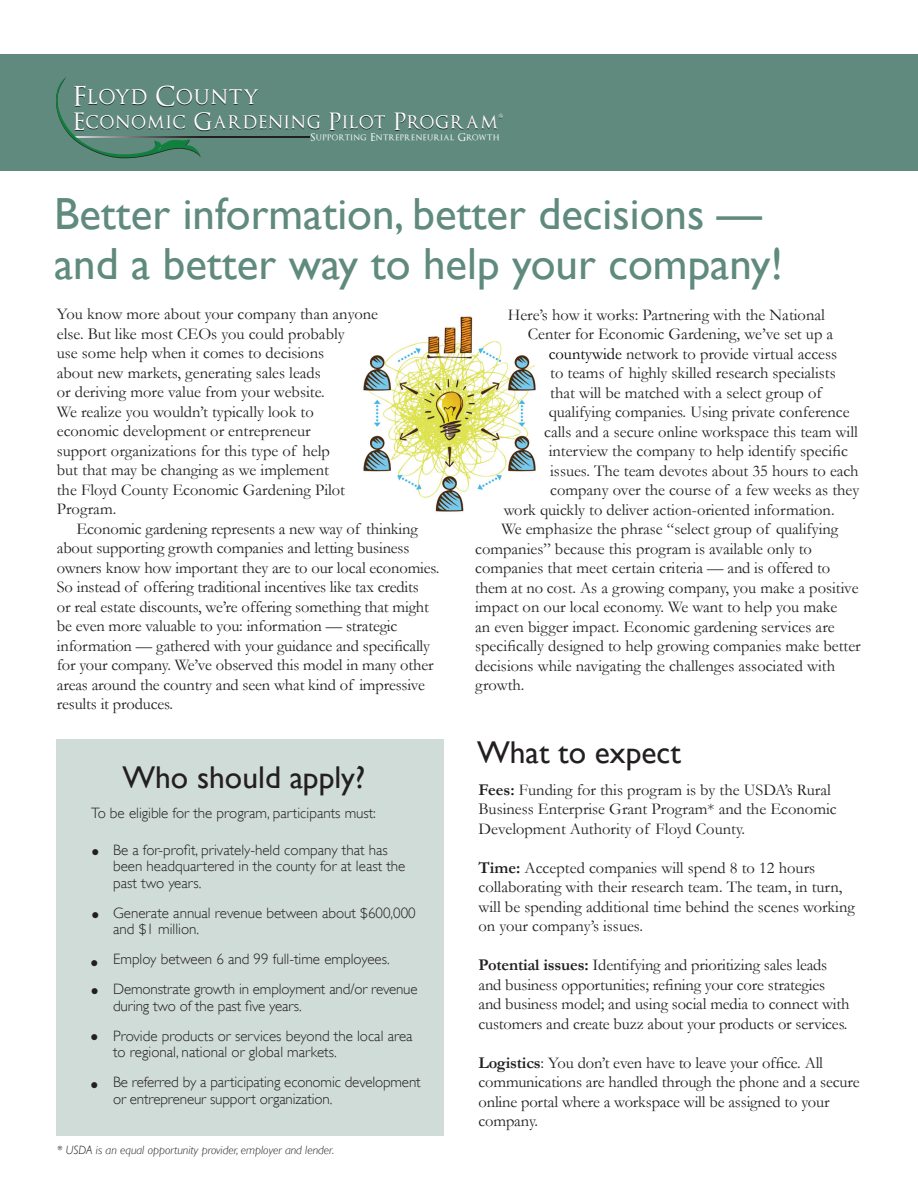
<style>
.page{position:relative;width:918px;height:1188px;background:#fff}
.page>*{position:absolute;margin:0;border:0;box-sizing:border-box;transform-origin:0 0}
.t1{font:45px "Gill Sans";color:#5f8a7d}
.t2{font:31.5px "Gill Sans";color:#231f20}
.t3{font:27px "Optimus Princeps";letter-spacing:.04em;color:#fff}
.t4{font:24px "Garamond";color:#231f20}
.t5{font:23.55px "Optimus Princeps";letter-spacing:.05em;color:#fff}
.t6{font:16.5px/19.5px "Garamond";color:#231f20}
.t7{font:300 15px/16.5px "Gill Sans";color:#231f20}
.t8{font:italic 300 12px "Gill Sans";color:#231f20}
.t9{font:10.5px "Optimus Princeps";letter-spacing:.05em;color:#fff}
.t10{font:6.15px "Optimus Princeps";color:#231f20}
.s1{color:#fff}
.s2{color:#000}
.s3{font-weight:700}
</style>
<div class="page">
<div style="left:56px;top:739px;width:387px;height:397px;background:#d0dcd7"></div>
<div style="left:0;top:54px;width:918px;height:117px;background:#5f8a7d"></div>
<img style="left:363px;top:316px;width:173px;height:196px">
<hr style="left:73px;top:137px;width:236px;height:1px;background:#231f20">
<svg style="left:56px;top:77px;width:145px;height:81px"></svg>
<p class="t3" style="left:73px;top:83px;width:187px">Floyd County</p>
<p class="t5" style="left:73px;top:110px;width:427px">Economic Gardening Pilot Program</p>
<p class="t10" style="left:499px;top:114px;width:6px">®<span class="s1">®</span></p>
<p class="t9" style="left:311px;top:132px;width:190px">Supporting Entrepreneurial Growth</p>
<p class="t1" style="left:54px;top:188px;width:709px">Better information, better decisions —</p>
<p class="t1" style="left:54px;top:237px;width:730px">and a better way to help your company!</p>
<p class="t6" style="left:508px;top:305px;width:319px">Here’s how it works: Partnering with the National</p>
<p class="t6" style="left:528px;top:324px;width:307px">Center for Economic Gardening, we’ve set up a</p>
<p class="t6" style="left:549px;top:344px;width:290px"><span class="s2">countywide</span> network to provide virtual access</p>
<p class="t6" style="left:550px;top:363px;width:287px">to teams of highly skilled research specialists</p>
<p class="t6" style="left:550px;top:383px;width:273px">that will be matched with a select group of</p>
<p class="t6" style="left:549px;top:402px;width:302px">qualifying companies. Using private conference</p>
<p class="t6" style="left:544px;top:422px;width:315px">calls and a secure online workspace this team will</p>
<p class="t6" style="left:549px;top:441px;width:301px">interview the company to help identify specific</p>
<p class="t6" style="left:550px;top:461px;width:310px">issues. The team devotes about 35 hours to each</p>
<p class="t6" style="left:550px;top:480px;width:311px">company over the course of a few weeks as they</p>
<p class="t6" style="left:504px;top:500px;width:332px">work quickly to deliver action-oriented information.</p>
<p class="t6" style="left:475px;top:519px;width:387px;text-indent:26px">We emphasize the phrase “select group of qualifying companies” because this program is available only to companies that meet certain criteria — and is offered to them at no cost. As a growing company, you make a positive impact on our local economy. We want to help you make<br>an even bigger impact. Economic gardening services are specifically designed to help growing companies make better decisions while navigating the challenges associated with growth.</p>
<p class="t6" style="left:57px;top:304px;width:323px">You know more about your company than anyone else. But like most CEOs you could probably<br>use some help when it comes to decisions<br>about new markets, generating sales leads<br>or deriving more value from your website.<br>We realize you wouldn’t typically look to economic development or entrepreneur<br>support organizations for this type of help<br>but that may be changing as we implement<br>the Floyd County Economic Gardening Pilot Program.</p>
<p class="t6" style="left:57px;top:519px;width:384px;text-indent:20px">Economic gardening represents a new way of thinking about supporting growth companies and letting business owners know how important they are to our local economies.<br>So instead of offering traditional incentives like tax credits<br>or real estate discounts, we’re offering something that might be even more valuable to you: information — strategic information — gathered with your guidance and specifically for your company. We’ve observed this model in many other areas around the country and seen what kind of impressive results it produces.</p>
<p class="t2" style="left:122px;top:759px;width:244px">Who should apply?</p>
<p class="t7" style="left:91px;top:805px;width:286px">To be eligible for the program, participants must:</p>
<p class="t7" style="left:113px;top:841px;width:276px">Be a for-profit, privately-held company that has</p>
<p class="t7" style="left:113px;top:858px;width:294px">been headquartered in the county for at least the past two years.</p>
<p class="t7" style="left:113px;top:904px;width:304px">Generate annual revenue between about $600,000 and $1 million.</p>
<p class="t7" style="left:113px;top:951px;width:278px">Employ between 6 and 99 full-time employees.</p>
<p class="t7" style="left:113px;top:981px;width:306px">Demonstrate growth in employment and/or revenue during two of the past five years.</p>
<p class="t7" style="left:113px;top:1027px;width:301px">Provide products or services beyond the local area to regional, national or global markets.</p>
<p class="t7" style="left:113px;top:1074px;width:309px">Be referred by a participating economic development or entrepreneur support organization.</p>
<p class="t4" style="left:91px;top:838px;width:10px">•</p>
<p class="t4" style="left:91px;top:901px;width:10px">•</p>
<p class="t4" style="left:90px;top:949px;width:10px">•</p>
<p class="t4" style="left:91px;top:977px;width:10px">•</p>
<p class="t4" style="left:90px;top:1023px;width:10px">•</p>
<p class="t4" style="left:90px;top:1071px;width:10px">•</p>
<p class="t8" style="left:57px;top:1144px;width:279px">* USDA is an equal opportunity provider, employer and lender.</p>
<p class="t2" style="left:477px;top:734px;width:205px">What to expect</p>
<p class="t6" style="left:478px;top:779px;width:360px"><span class="s3">Fees:</span> Funding for this program is by the USDA’s Rural<br>Business Enterprise Grant Program* and the Economic<br>Development Authority of Floyd County.</p>
<p class="t6" style="left:478px;top:857px;width:378px"><span class="s3">Time:</span> Accepted companies will spend 8 to 12 hours collaborating with their research team. The team, in turn, will be spending additional time behind the scenes working on your company’s issues.</p>
<p class="t6" style="left:478px;top:955px;width:350px"><span class="s3">Potential issues:</span> Identifying and prioritizing sales leads</p>
<p class="t6" style="left:478px;top:974px;width:373px">and business opportunities; refining your core strategies and business model; and using social media to connect with customers and create buzz about your products or services.</p>
<p class="t6" style="left:478px;top:1052px;width:383px"><span class="s3">Logistics</span>: You don’t even have to leave your office. All communications are handled through the phone and a secure online portal where a workspace will be assigned to your company.</p>
</div>
